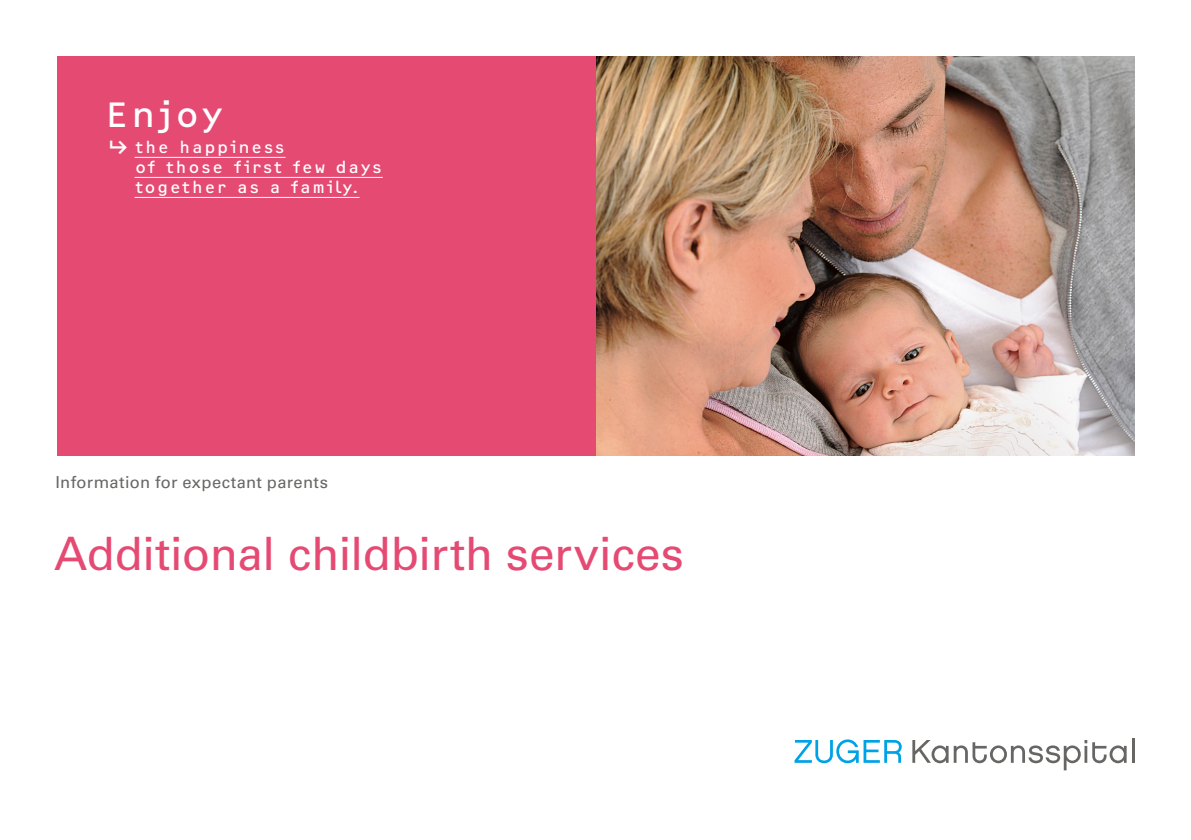
<style>
.page{position:relative;width:1191px;height:840px;background:#fff}
.page>*{position:absolute;margin:0;border:0;box-sizing:border-box;transform-origin:0 0}
.t1{font:46px "Univers";letter-spacing:-.01em;color:#e54a73}
.t2{font:36.6px "Vision";letter-spacing:-.02em;color:#fff}
.t3{font:17px/20px "Vision";letter-spacing:.005em;color:#fff}
.t4{font:16.4px "Univers";letter-spacing:.025em;color:#676664}
.s1{font-size:24.4px}
</style>
<div class="page">
<img style="left:595px;top:57px;width:539px;height:398px">
<div style="left:57px;top:57px;width:538px;height:398px;background:#e54a73"></div>
<svg style="left:794px;top:739px;width:107px;height:23px"></svg>
<svg style="left:912px;top:740px;width:214px;height:30px"></svg>
<hr style="left:1131px;top:738px;width:3px;height:24px;background:#676664">
<hr style="left:135px;top:157px;width:150px;height:1px;background:#fff">
<hr style="left:135px;top:177px;width:248px;height:1px;background:#fff">
<hr style="left:135px;top:197px;width:224px;height:1px;background:#fff">
<h2 class="t2" style="left:103px;top:92px;width:122px">Enjoy</h2>
<p class="t3" style="left:135px;top:136px;width:250px;text-indent:-28px"><span class="s1">π</span> the happiness<br>of those first few days together as a family.</p>
<p class="t4" style="left:55px;top:472px;width:274px">Information for expectant parents</p>
<h1 class="t1" style="left:54px;top:526px;width:631px">Additional childbirth services</h1>
</div>
